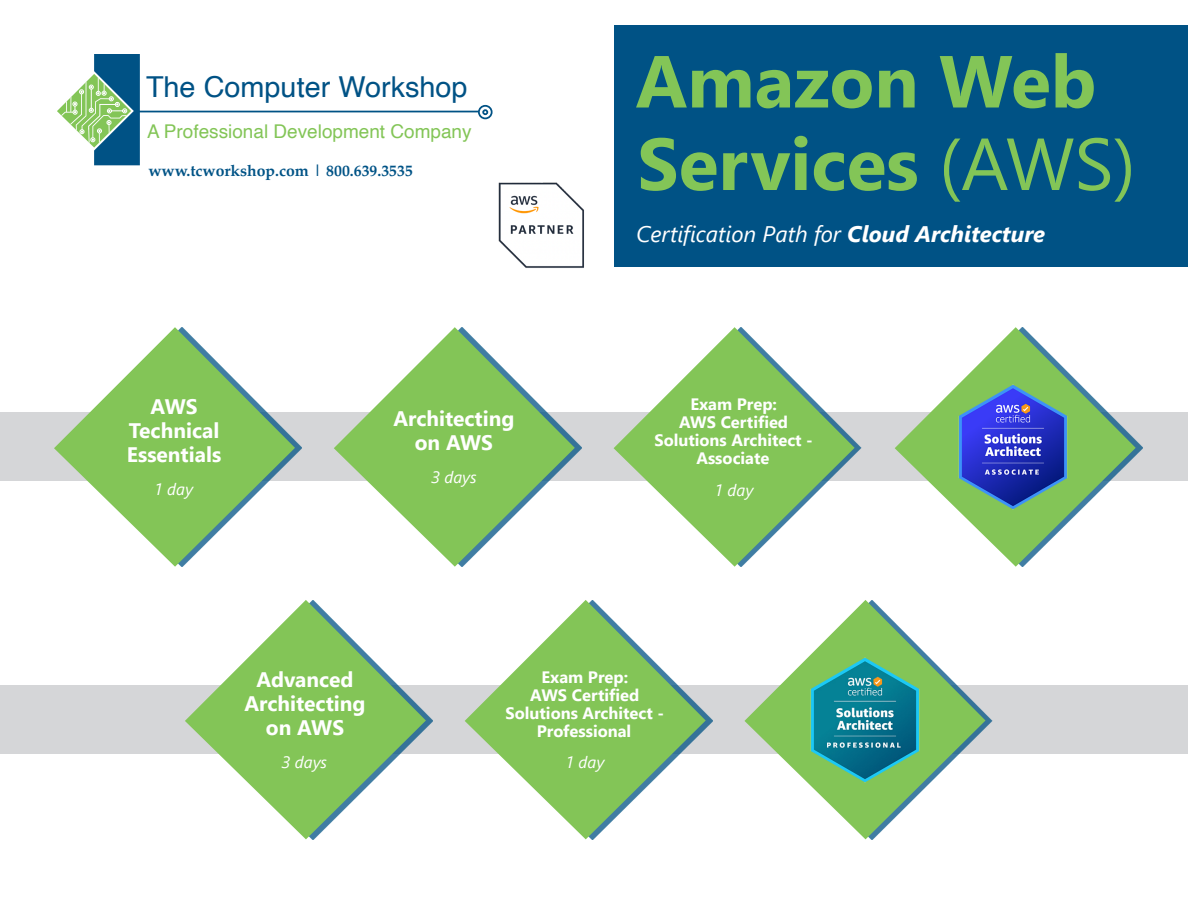
<style>
.page{position:relative;width:1188px;height:918px;background:#fff}
.page>*{position:absolute;margin:0;border:0;box-sizing:border-box;transform-origin:0 0}
.t1{font:700 73.5px/82.5px "Segoe UI";color:#83c557}
.t2{font:28.8px "Helvetica";color:#005285}
.t3{font:italic 22.5px "Segoe UI";color:#fff}
.t4{font:700 21px/24px "Segoe UI";color:#fff;text-align:center}
.t5{font:18.9px "Helvetica";color:#83c557}
.t6{font:700 16.5px/18px "Segoe UI";color:#fff;text-align:center}
.t7{font:italic 16.5px "Segoe UI";color:#fff}
.t8{font:700 15.75px "Palatino";color:#005386}
.s1{font-weight:400}
.s2{font-weight:700}
</style>
<div class="page">
<div style="left:0;top:413px;width:1188px;height:68px;background:#d5d6d8"></div>
<div style="left:0;top:685px;width:1188px;height:69px;background:#d5d6d8"></div>
<div style="left:615px;top:25px;width:573px;height:242px;background:#005285"></div>
<div style="left:901px;top:327px;width:242px;height:240px;background:#005285;opacity:.75"></div>
<svg style="left:895px;top:327px;width:241px;height:240px"></svg>
<div style="left:340px;top:327px;width:242px;height:240px;background:#005285;opacity:.75"></div>
<svg style="left:334px;top:327px;width:241px;height:240px"></svg>
<div style="left:471px;top:600px;width:242px;height:239px;background:#005285;opacity:.75"></div>
<svg style="left:465px;top:600px;width:241px;height:239px"></svg>
<div style="left:61px;top:327px;width:241px;height:240px;background:#005285;opacity:.75"></div>
<svg style="left:54px;top:327px;width:241px;height:240px"></svg>
<div style="left:192px;top:600px;width:241px;height:239px;background:#005285;opacity:.75"></div>
<svg style="left:185px;top:600px;width:241px;height:239px"></svg>
<div style="left:620px;top:327px;width:241px;height:240px;background:#005285;opacity:.75"></div>
<svg style="left:614px;top:327px;width:241px;height:240px"></svg>
<div style="left:751px;top:600px;width:241px;height:239px;background:#005285;opacity:.75"></div>
<svg style="left:744px;top:600px;width:242px;height:239px"></svg>
<img style="left:498px;top:182px;width:86px;height:86px">
<svg style="left:57px;top:54px;width:83px;height:111px"></svg>
<hr style="left:136px;top:111px;width:343px;height:1px;background:#005285">
<svg style="left:477px;top:104px;width:16px;height:16px"></svg>
<img style="left:949px;top:384px;width:127px;height:126px">
<img style="left:802px;top:656px;width:126px;height:127px">
<h2 class="t2" style="left:146px;top:65px;width:323px">The Computer Workshop</h2>
<p class="t5" style="left:147px;top:117px;width:326px">A Professional Development Company</p>
<p class="t8" style="left:148px;top:157px;width:266px">www.tcworkshop.com | 800.639.3535</p>
<p class="t4" style="left:127px;top:395px;width:96px">AWS<br>Technical<br>Essentials</p>
<p class="t7" style="left:154px;top:480px;width:41px">1 day</p>
<p class="t4" style="left:393px;top:407px;width:123px">Architecting on AWS</p>
<p class="t7" style="left:431px;top:468px;width:47px">3 days</p>
<p class="t1" style="left:636px;top:41px;width:502px">Amazon Web<br>Services <span class="s1">(AWS)</span></p>
<p class="t3" style="left:636px;top:221px;width:410px">Certification Path for <span class="s2">Cloud Architecture</span></p>
<p class="t6" style="left:654px;top:396px;width:160px">Exam Prep:<br>AWS Certified<br>Solutions Architect -<br>Associate</p>
<p class="t7" style="left:714px;top:480px;width:41px">1 day</p>
<p class="t4" style="left:244px;top:668px;width:123px">Advanced<br>Architecting on AWS</p>
<p class="t7" style="left:281px;top:752px;width:47px">3 days</p>
<p class="t6" style="left:506px;top:668px;width:160px">Exam Prep:<br>AWS Certified<br>Solutions Architect -<br>Professional</p>
<p class="t7" style="left:565px;top:753px;width:41px">1 day</p>
</div>
